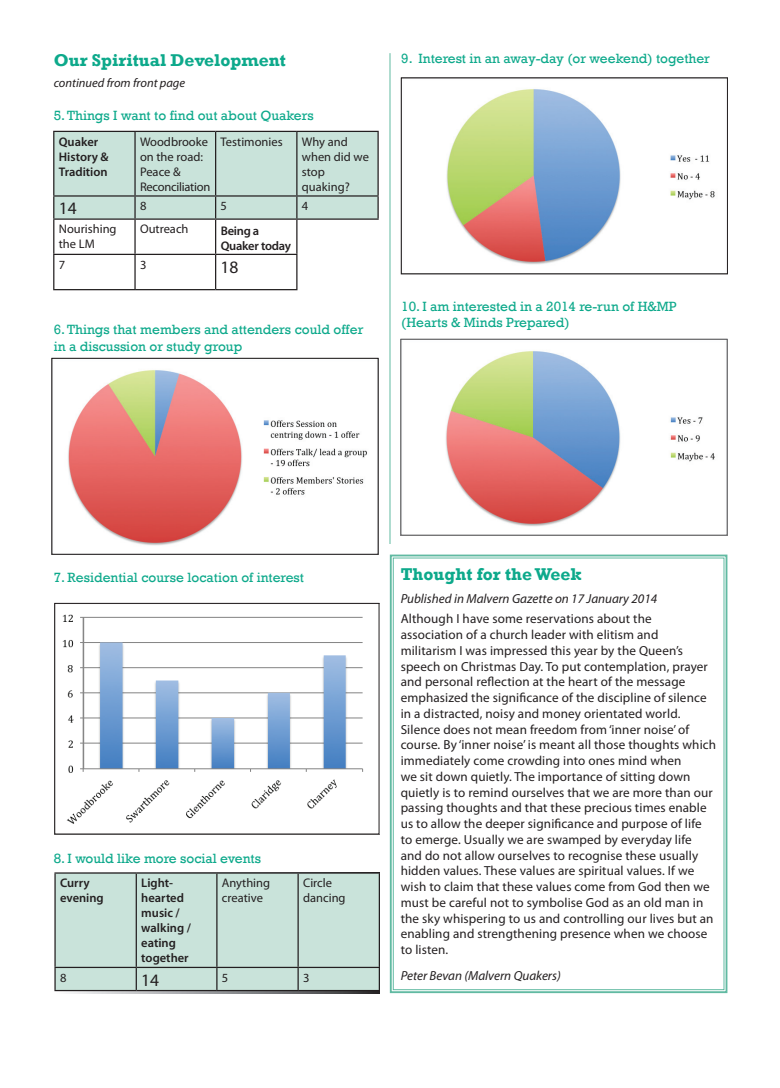
<style>
.page{position:relative;width:780px;height:1088px;background:#fff}
.page>*{position:absolute;margin:0;border:0;box-sizing:border-box;transform-origin:0 0}
.t1{font:700 17.5px "Rockwell";color:#0da98b}
.t2{font:17.5px "Myriad Pro";color:#231f20}
.t3{font:13.75px/16.5px "Rockwell";color:#0da98b}
.t4{font:13.12px/15.8px "Myriad Pro";letter-spacing:.01em;color:#231f20}
.t5{font:italic 13.12px "Myriad Pro";color:#231f20}
.t6{font:12.5px/15px "Myriad Pro";color:#231f20}
.t7{font:600 12.5px/15px "Myriad Pro";color:#231f20}
.t8{font:italic 12.5px "Myriad Pro";color:#231f20}
.t9{font:600 12.5px/15px "Myriad Pro";letter-spacing:-.02em;color:#231f20}
</style>
<div class="page">
<hr style="left:390px;top:53px;width:1px;height:491px;background:#61baa2">
<svg style="left:389px;top:554px;width:339px;height:440px"></svg>
<div style="left:393px;top:558px;width:331px;height:432px;border:1px solid #61baa2"></div>
<hr style="left:297px;top:131px;width:82px;height:1px;background:#231f20">
<hr style="left:377px;top:132px;width:2px;height:63px;background:#231f20">
<hr style="left:53px;top:218px;width:82px;height:2px;background:#231f20">
<hr style="left:53px;top:220px;width:1px;height:34px;background:#231f20">
<hr style="left:135px;top:218px;width:81px;height:2px;background:#231f20">
<hr style="left:134px;top:220px;width:2px;height:34px;background:#231f20">
<hr style="left:53px;top:254px;width:82px;height:1px;background:#231f20">
<hr style="left:53px;top:255px;width:1px;height:34px;background:#231f20">
<hr style="left:135px;top:254px;width:81px;height:1px;background:#231f20">
<hr style="left:134px;top:255px;width:2px;height:34px;background:#231f20">
<hr style="left:53px;top:289px;width:82px;height:1px;background:#231f20">
<hr style="left:135px;top:289px;width:81px;height:1px;background:#231f20">
<hr style="left:216px;top:218px;width:81px;height:2px;background:#231f20">
<hr style="left:215px;top:220px;width:1px;height:34px;background:#231f20">
<hr style="left:296px;top:220px;width:1px;height:34px;background:#231f20">
<hr style="left:216px;top:254px;width:81px;height:1px;background:#231f20">
<hr style="left:215px;top:255px;width:1px;height:34px;background:#231f20">
<hr style="left:296px;top:255px;width:1px;height:34px;background:#231f20">
<hr style="left:216px;top:289px;width:81px;height:1px;background:#231f20">
<hr style="left:297px;top:195px;width:82px;height:2px;background:#231f20">
<div style="left:53px;top:131px;width:325px;height:88px;background:#c9e3da"></div>
<hr style="left:377px;top:197px;width:2px;height:21px;background:#231f20">
<hr style="left:297px;top:218px;width:82px;height:2px;background:#231f20">
<img style="left:68px;top:370px;width:299px;height:176px">
<div style="left:52px;top:358px;width:326px;height:196px;border:1px solid #231f20"></div>
<img style="left:62px;top:614px;width:302px;height:210px">
<div style="left:54px;top:603px;width:325px;height:231px;border:1px solid #231f20"></div>
<div style="left:56px;top:873px;width:323px;height:117px;background:#c9e3da"></div>
<hr style="left:54px;top:872px;width:82px;height:1px;background:#231f20">
<hr style="left:54px;top:873px;width:2px;height:94px;background:#231f20">
<hr style="left:136px;top:872px;width:81px;height:1px;background:#231f20">
<hr style="left:136px;top:873px;width:1px;height:94px;background:#231f20">
<hr style="left:217px;top:872px;width:81px;height:1px;background:#231f20">
<hr style="left:216px;top:873px;width:1px;height:94px;background:#231f20">
<hr style="left:298px;top:872px;width:82px;height:1px;background:#231f20">
<hr style="left:297px;top:873px;width:2px;height:94px;background:#231f20">
<hr style="left:379px;top:873px;width:1px;height:94px;background:#231f20">
<hr style="left:54px;top:967px;width:82px;height:1px;background:#231f20">
<hr style="left:54px;top:968px;width:2px;height:22px;background:#231f20">
<hr style="left:136px;top:967px;width:81px;height:1px;background:#231f20">
<svg style="left:136px;top:968px;width:1px;height:22px"></svg>
<hr style="left:217px;top:967px;width:81px;height:1px;background:#231f20">
<svg style="left:216px;top:968px;width:1px;height:22px"></svg>
<hr style="left:54px;top:990px;width:82px;height:1px;background:#231f20">
<hr style="left:136px;top:990px;width:81px;height:1px;background:#231f20">
<hr style="left:217px;top:990px;width:81px;height:1px;background:#231f20">
<hr style="left:298px;top:967px;width:82px;height:1px;background:#231f20">
<hr style="left:297px;top:968px;width:2px;height:22px;background:#231f20">
<svg style="left:379px;top:968px;width:1px;height:22px"></svg>
<hr style="left:298px;top:990px;width:82px;height:1px;background:#231f20">
<img style="left:446px;top:89px;width:269px;height:176px">
<div style="left:401px;top:78px;width:326px;height:196px;border:1px solid #231f20"></div>
<img style="left:445px;top:351px;width:270px;height:176px">
<div style="left:400px;top:339px;width:327px;height:196px;border:1px solid #636366"></div>
<h1 class="t1" style="left:54px;top:49px;width:233px">Our Spiritual Development</h1>
<p class="t8" style="left:54px;top:75px;width:133px">continued from front page</p>
<p class="t3" style="left:54px;top:107px;width:261px">5. Things I want to find out about Quakers</p>
<p class="t7" style="left:59px;top:134px;width:51px">Quaker<br>History &amp;<br>Tradition</p>
<p class="t6" style="left:140px;top:134px;width:72px">Woodbrooke on the road:<br>Peace &amp;<br>Reconciliation</p>
<p class="t6" style="left:221px;top:134px;width:63px">Testimonies</p>
<p class="t6" style="left:302px;top:134px;width:69px">Why and when did we stop quaking?</p>
<h1 class="t2" style="left:59px;top:197px;width:19px">14</h1>
<p class="t6" style="left:140px;top:198px;width:8px">8</p>
<p class="t6" style="left:221px;top:198px;width:8px">5</p>
<p class="t6" style="left:302px;top:198px;width:8px">4</p>
<p class="t6" style="left:59px;top:222px;width:59px">Nourishing the LM</p>
<p class="t6" style="left:140px;top:222px;width:50px">Outreach</p>
<p class="t9" style="left:221px;top:223px;width:72px">Being a<br>Quaker today</p>
<p class="t6" style="left:59px;top:257px;width:8px">7</p>
<p class="t6" style="left:140px;top:257px;width:8px">3</p>
<h1 class="t2" style="left:221px;top:256px;width:19px">18</h1>
<p class="t3" style="left:54px;top:322px;width:311px">6. Things that members and attenders could offer in a discussion or study group</p>
<p class="t3" style="left:401px;top:51px;width:310px">9. Interest in an away-day (or weekend) together</p>
<p class="t3" style="left:401px;top:298px;width:277px">10. I am interested in a 2014 re-run of H&amp;MP (Hearts &amp; Minds Prepared)</p>
<p class="t3" style="left:54px;top:569px;width:252px">7. Residential course location of interest</p>
<p class="t3" style="left:54px;top:850px;width:209px">8. I would like more social events</p>
<p class="t7" style="left:60px;top:875px;width:45px">Curry evening</p>
<p class="t7" style="left:141px;top:875px;width:51px">Light&shy;hearted music / walking / eating together</p>
<p class="t6" style="left:222px;top:875px;width:50px">Anything creative</p>
<p class="t6" style="left:303px;top:875px;width:44px">Circle dancing</p>
<p class="t6" style="left:60px;top:970px;width:8px">8</p>
<h1 class="t2" style="left:141px;top:969px;width:19px">14</h1>
<p class="t6" style="left:222px;top:970px;width:8px">5</p>
<p class="t6" style="left:303px;top:970px;width:8px">3</p>
<h1 class="t1" style="left:400px;top:564px;width:183px">Thought for the Week</h1>
<p class="t5" style="left:400px;top:590px;width:258px">Published in Malvern Gazette on 17 January 2014</p>
<p class="t4" style="left:400px;top:611px;width:317px">Although I have some reservations about the association of a church leader with elitism and militarism I was impressed this year by the Queen’s speech on Christmas Day. To put contemplation, prayer and personal reflection at the heart of the message emphasized the significance of the discipline of silence in a distracted, noisy and money orientated world.<br>Silence does not mean freedom from ‘inner noise’ of course. By ‘inner noise’ is meant all those thoughts which immediately come crowding into ones mind when<br>we sit down quietly. The importance of sitting down quietly is to remind ourselves that we are more than our passing thoughts and that these precious times enable us to allow the deeper significance and purpose of life to emerge. Usually we are swamped by everyday life and do not allow ourselves to recognise these usually hidden values. These values are spiritual values. If we wish to claim that these values come from God then we must be careful not to symbolise God as an old man in the sky whispering to us and controlling our lives but an enabling and strengthening presence when we choose to listen.</p>
<p class="t5" style="left:400px;top:967px;width:161px">Peter Bevan (Malvern Quakers)</p>
</div>
